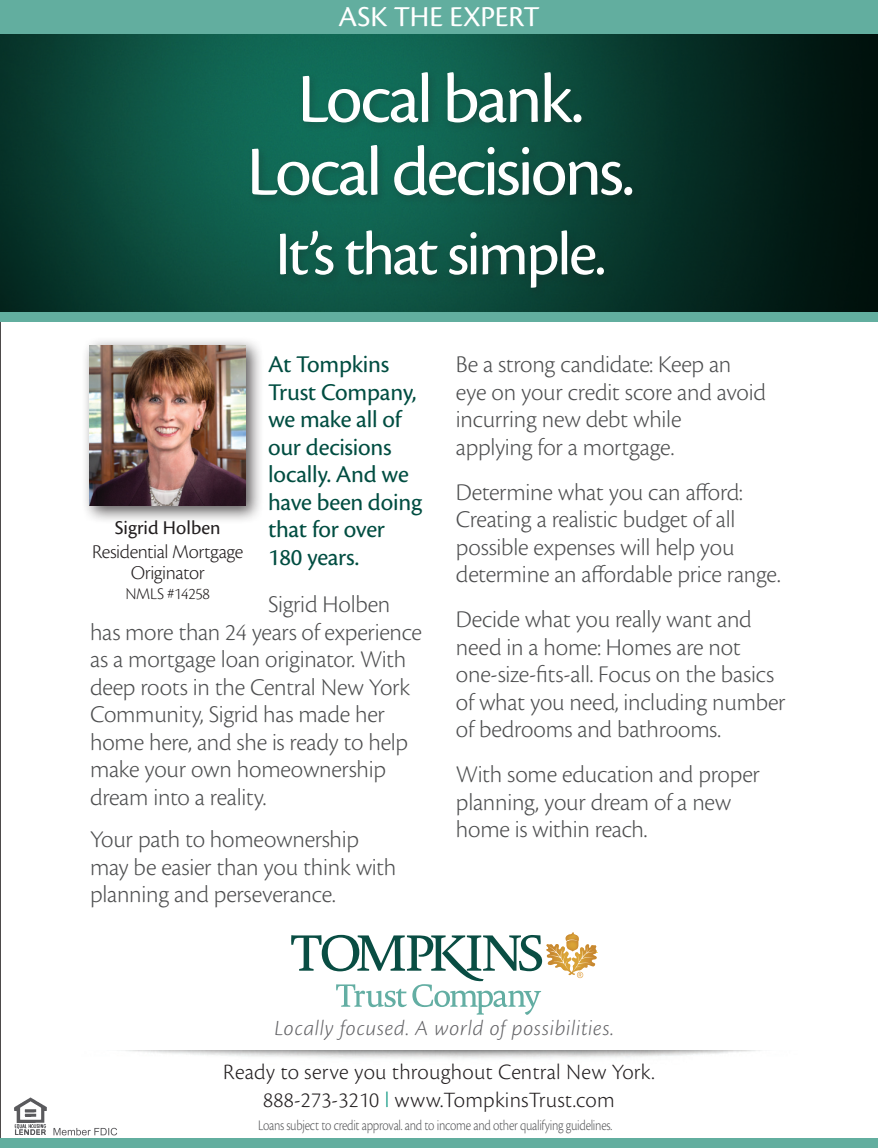
<style>
.page{position:relative;width:878px;height:1148px;background:#fff}
.page>*{position:absolute;margin:0;border:0;box-sizing:border-box;transform-origin:0 0}
.t1{font:72.75px "Cronos Pro";letter-spacing:-.04em;color:#fff}
.t2{font:64.25px "Cronos Pro";letter-spacing:-.04em;color:#fff}
.t3{font:30px "Cronos Pro";color:#fff}
.t4{font:300 25px/27.5px "Cronos Pro";letter-spacing:-.01em;color:#4e4f50}
.t5{font:25px/27.5px "Cronos Pro";letter-spacing:-.01em;color:#004d41}
.t6{font:300 22.75px "Cronos Pro";letter-spacing:.01em;color:#231f20}
.t7{font:italic 300 22.5px "Cronos Pro";letter-spacing:.025em;color:#636366}
.t8{font:300 20.25px "Cronos Pro";letter-spacing:-.025em;color:#231f20}
.t9{font:20.25px "Cronos Pro";color:#231f20}
.t10{font:300 17px "Cronos Pro";letter-spacing:-.02em;color:#231f20}
.t11{font:300 15.25px "Cronos Pro";letter-spacing:-.02em;color:#57585a;scale:.84 1}
.s1{color:#0c9781}
</style>
<div class="page">
<img style="left:0;top:34px;width:878px;height:279px">
<div style="left:247px;top:68px;width:395px;height:231px;background:#231f20;opacity:.25"></div>
<div style="left:0;top:0;width:878px;height:34px;background:#62ae9f"></div>
<div style="left:0;top:313px;width:878px;height:9px;background:#62ae9f"></div>
<svg style="left:53px;top:1127px;width:64px;height:8px"></svg>
<img style="left:14px;top:1097px;width:33px;height:38px">
<div style="left:81px;top:336px;width:183px;height:188px;background:#231f20;opacity:.75"></div>
<img style="left:90px;top:345px;width:155px;height:160px">
<div style="left:0;top:1138px;width:878px;height:10px;background:#62ae9f"></div>
<svg style="left:291px;top:932px;width:306px;height:82px"></svg>
<p class="t3" style="left:338px;top:-1px;width:202px">ASK THE EXPERT</p>
<p class="t1" style="left:297px;top:57px;width:288px">Local bank.</p>
<p class="t1" style="left:247px;top:130px;width:389px">Local decisions.</p>
<p class="t2" style="left:275px;top:217px;width:332px">It’s that simple.</p>
<p class="t5" style="left:268px;top:351px;width:156px">At Tompkins<br>Trust Company, we make all of our decisions locally. And we have been doing that for over</p>
<p class="t5" style="left:268px;top:543px;width:93px">180 years.</p>
<p class="t4" style="left:90px;top:590px;width:333px;text-indent:178px">Sigrid Holben has more than 24 years of experience as a mortgage loan originator. With deep roots in the Central New York<br>Community, Sigrid has made her home here, and she is ready to help make your own homeownership dream into a reality.</p>
<p class="t4" style="left:90px;top:825px;width:308px">Your path to homeownership may be easier than you think with planning and perseverance.</p>
<p class="t9" style="left:115px;top:516px;width:107px">Sigrid Holben</p>
<p class="t8" style="left:92px;top:540px;width:153px">Residential Mortgage</p>
<p class="t8" style="left:131px;top:560px;width:76px">Originator</p>
<p class="t10" style="left:125px;top:583px;width:86px">NMLS #14258</p>
<p class="t4" style="left:456px;top:350px;width:277px">Be a strong candidate: Keep an</p>
<p class="t4" style="left:456px;top:378px;width:312px">eye on your credit score and avoid</p>
<p class="t4" style="left:456px;top:405px;width:227px">incurring new debt while</p>
<p class="t4" style="left:456px;top:433px;width:220px">applying for a mortgage.</p>
<p class="t4" style="left:456px;top:478px;width:326px">Determine what you can afford:<br>Creating a realistic budget of all possible expenses will help you determine an affordable price range.</p>
<p class="t4" style="left:456px;top:605px;width:331px">Decide what you really want and need in a home: Homes are not one-size-fits-all. Focus on the basics of what you need, including number of bedrooms and bathrooms.</p>
<p class="t4" style="left:456px;top:760px;width:305px">With some education and proper planning, your dream of a new home is within reach.</p>
<p class="t7" style="left:274px;top:1015px;width:341px">Locally focused. A world of possibilities.</p>
<p class="t6" style="left:223px;top:1059px;width:433px">Ready to serve you throughout Central New York.</p>
<p class="t6" style="left:263px;top:1086px;width:353px">888-273-3210 <span class="s1">l</span> www.TompkinsTrust.com</p>
<p class="t11" style="left:258px;top:1116px;width:423px">Loans subject to credit approval. and to income and other qualifying guidelines.</p>
</div>
